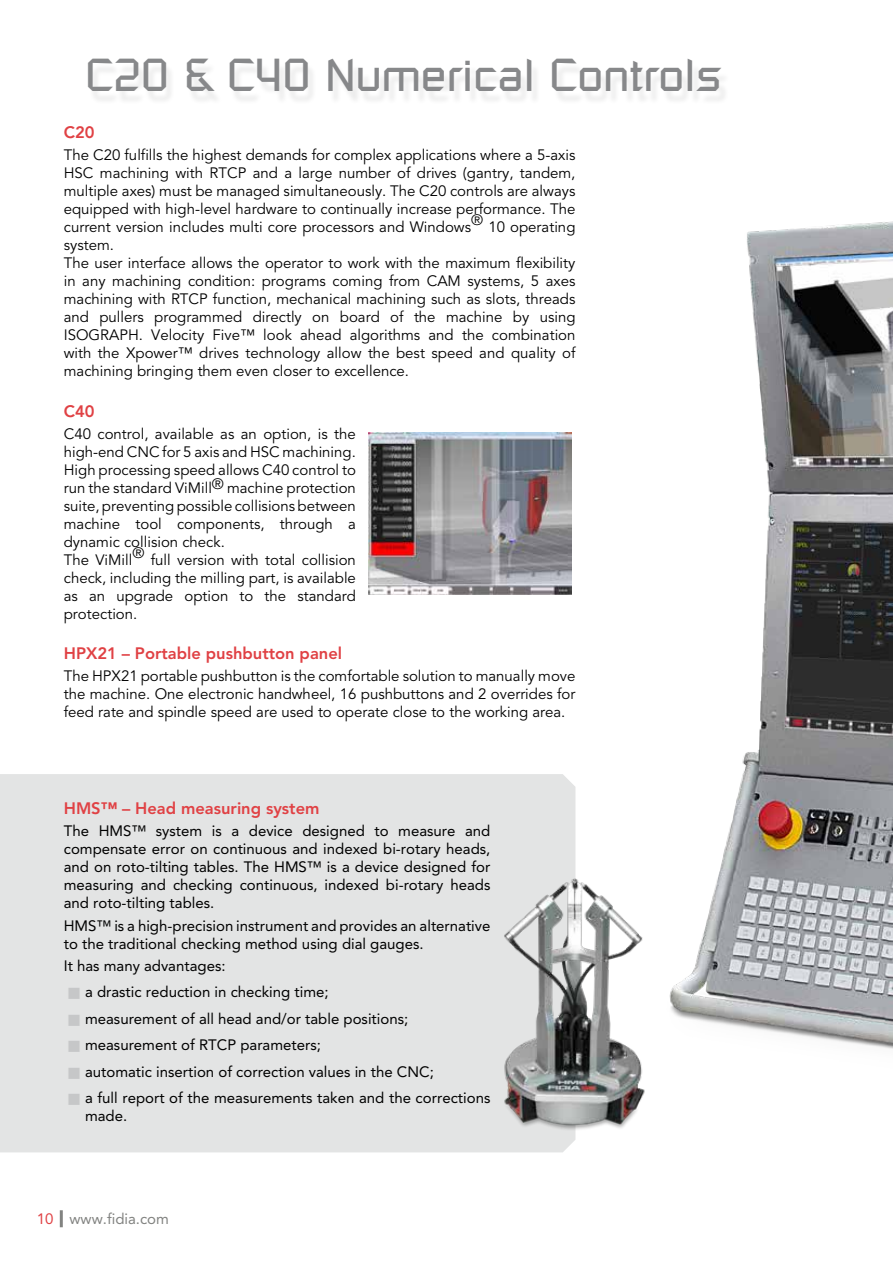
<style>
.page{position:relative;width:893px;height:1263px;background:#fff}
.page>*{position:absolute;margin:0;border:0;box-sizing:border-box;transform-origin:0 0}
.t1{font:45px "Russell Square";color:#87888a}
.t2{font:800 16.5px "Avenir";color:#e04144}
.t3{font:15px/18px "Avenir";color:#000;text-align:justify}
.t4{font:15px/18px "Avenir";color:#000}
.t5{font:15px "Avenir";color:#828381}
.s1{color:#e04144}
</style>
<div class="page">
<hr style="left:60px;top:1210px;width:3px;height:17px;background:#828381">
<img style="left:704px;top:221px;width:189px;height:828px">
<div style="left:0;top:774px;width:575px;height:378px;background:#e3e4e4"></div>
<img style="left:460px;top:850px;width:244px;height:302px">
<img style="left:369px;top:432px;width:202px;height:162px">
<svg style="left:69px;top:988px;width:11px;height:11px"></svg>
<svg style="left:69px;top:1014px;width:11px;height:12px"></svg>
<svg style="left:69px;top:1041px;width:11px;height:11px"></svg>
<svg style="left:69px;top:1067px;width:11px;height:12px"></svg>
<svg style="left:69px;top:1094px;width:11px;height:11px"></svg>
<h1 class="t1" style="left:85px;top:48px;width:638px">C20 &amp; C40 Numerical Controls</h1>
<p class="t2" style="left:64px;top:122px;width:32px">C20</p>
<p class="t3" style="left:64px;top:146px;width:513px">The C20 fulfills the highest demands for complex applications where a 5-axis HSC machining with RTCP and a large number of drives (gantry, tandem, multiple axes) must be managed simultaneously. The C20 controls are always equipped with high-level hardware to continually increase performance. The current version includes multi core processors and Windows</p>
<p class="t3" style="left:471px;top:211px;width:13px">®</p>
<p class="t3" style="left:488px;top:218px;width:89px">10 operating</p>
<p class="t3" style="left:64px;top:236px;width:513px;text-align:left">system.<br>The user interface allows the operator to work with the maximum flexibility in any machining condition: programs coming from CAM systems, 5 axes machining with RTCP function, mechanical machining such as slots, threads and pullers programmed directly on board of the machine by using ISOGRAPH. Velocity Five™ look ahead algorithms and the combination with the Xpower™ drives technology allow the best speed and quality of machining bringing them even closer to excellence.</p>
<p class="t2" style="left:64px;top:401px;width:32px">C40</p>
<p class="t3" style="left:64px;top:425px;width:294px;text-align:left">C40 control, available as an option, is the high-end CNC for 5 axis and HSC machining.<br>High processing speed allows C40 control to run the standard ViMill® machine protection suite, preventing possible collisions between machine tool components, through a dynamic collision check.<br>The ViMill</p>
<p class="t3" style="left:132px;top:544px;width:13px">®</p>
<p class="t3" style="left:64px;top:551px;width:294px;text-indent:87px">full version with total collision check, including the milling part, is available as an upgrade option to the standard protection.</p>
<p class="t2" style="left:64px;top:643px;width:280px">HPX21 – Portable pushbutton panel</p>
<p class="t3" style="left:64px;top:667px;width:513px">The HPX21 portable pushbutton is the comfortable solution to manually move the machine. One electronic handwheel, 16 pushbuttons and 2 overrides for feed rate and spindle speed are used to operate close to the working area.</p>
<p class="t2" style="left:64px;top:798px;width:257px">HMS™ – Head measuring system</p>
<p class="t4" style="left:64px;top:822px;width:428px;text-align:justify">The HMS™ system is a device designed to measure and compensate error on continuous and indexed bi-rotary heads, and on roto-tilting tables. The HMS™ is a device designed for measuring and checking continuous, indexed bi-rotary heads and roto-tilting tables.</p>
<p class="t4" style="left:64px;top:916px;width:428px">HMS™ is a high-precision instrument and provides an alternative to the traditional checking method using dial gauges.</p>
<p class="t4" style="left:85px;top:952px;width:407px;line-height:26.5px;text-indent:-21px">It has many advantages:<br>a drastic reduction in checking time;<br>measurement of all head and/or table positions; measurement of RTCP parameters;<br>automatic insertion of correction values in the CNC;<br>a full report of the measurements taken and the corrections</p>
<p class="t4" style="left:85px;top:1107px;width:44px">made.</p>
<p class="t5" style="left:37px;top:1210px;width:134px"><span class="s1">10</span> www.fidia.com</p>
</div>
